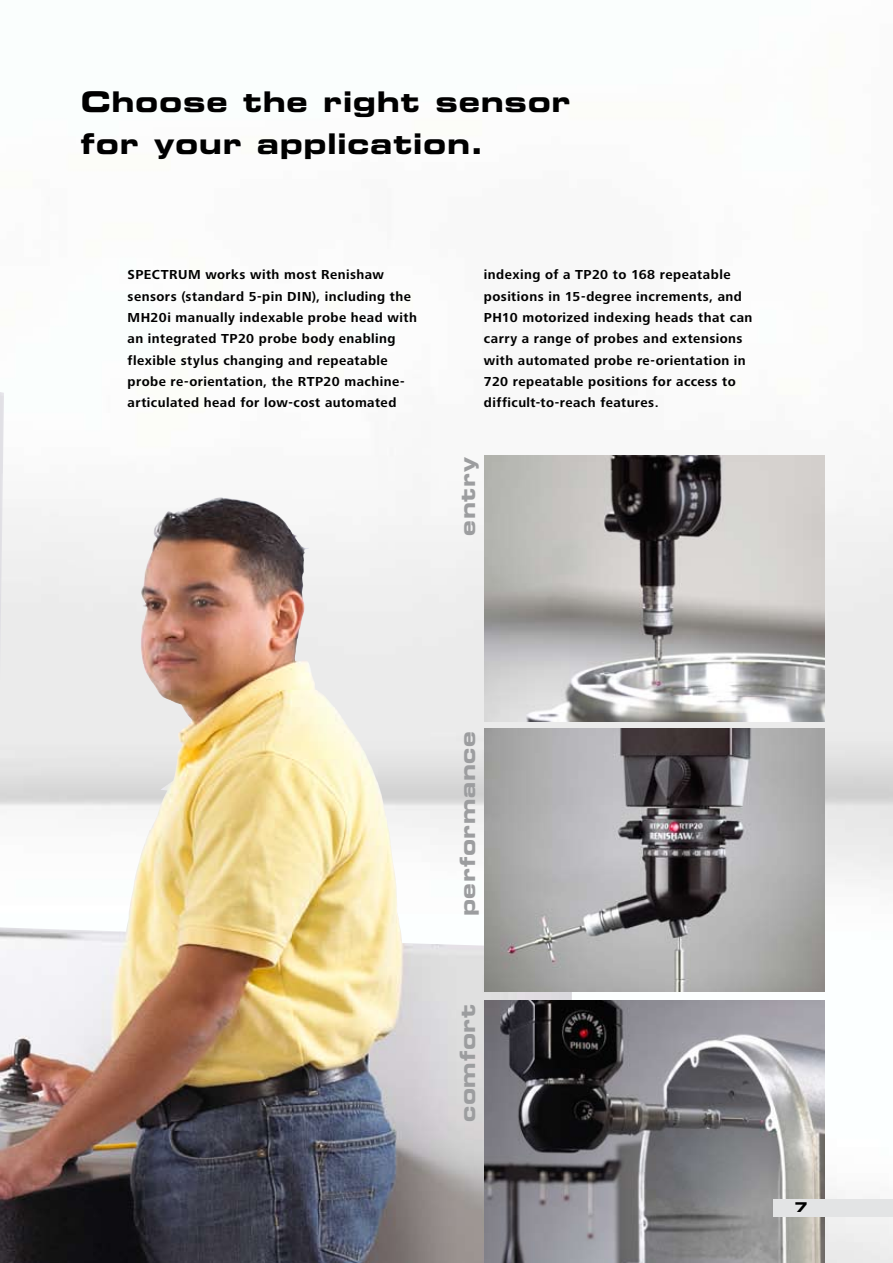
<style>
.page{position:relative;width:893px;height:1263px;background:#fff}
.page>*{position:absolute;margin:0;border:0;box-sizing:border-box;transform-origin:0 0}
.t1{font:28.5px/42px "Zeiss Eurostile Pro Bold Ext 2";letter-spacing:.02em;color:#000}
.t2{font:21px "Zeiss Eurostile Pro Bold Ext 2";letter-spacing:.03em;color:#9c9d9f}
.t3{font:700 13.5px/21.3px "Zeiss Frutiger Next Pro";letter-spacing:.035em;color:#000}
.t4{font:13.5px "Zeiss Eurostile Pro Bold Ext 2";color:#000}
</style>
<div class="page">
<img style="left:572px;top:507px;width:321px;height:756px">
<img style="left:0;top:392px;width:572px;height:871px">
<img style="left:485px;top:455px;width:340px;height:267px">
<img style="left:485px;top:729px;width:340px;height:262px">
<img style="left:485px;top:1001px;width:340px;height:262px">
<div style="left:774px;top:1199px;width:119px;height:17px;background:#e3e4e5"></div>
<h1 class="t1" style="left:81px;top:81px;width:491px">Choose the right sensor for your application.</h1>
<p class="t3" style="left:128px;top:264px;width:291px">SPECTRUM works with most Renishaw sensors (standard 5-pin DIN), including the MH20i manually indexable probe head with an integrated TP20 probe body enabling flexible stylus changing and repeatable probe re-orientation, the RTP20 machine&shy;articulated head for low-cost automated</p>
<p class="t3" style="left:484px;top:264px;width:270px">indexing of a TP20 to 168 repeatable positions in 15-degree increments, and PH10 motorized indexing heads that can carry a range of probes and extensions with automated probe re-orientation in 720 repeatable positions for access to difficult-to-reach features.</p>
<h2 class="t2" style="left:453px;top:536px;width:80px;rotate:-90deg">entry</h2>
<h2 class="t2" style="left:453px;top:916px;width:187px;rotate:-90deg">performance</h2>
<h2 class="t2" style="left:453px;top:1122px;width:120px;rotate:-90deg">comfort</h2>
<p class="t4" style="left:795px;top:1198px;width:15px">7</p>
</div>
